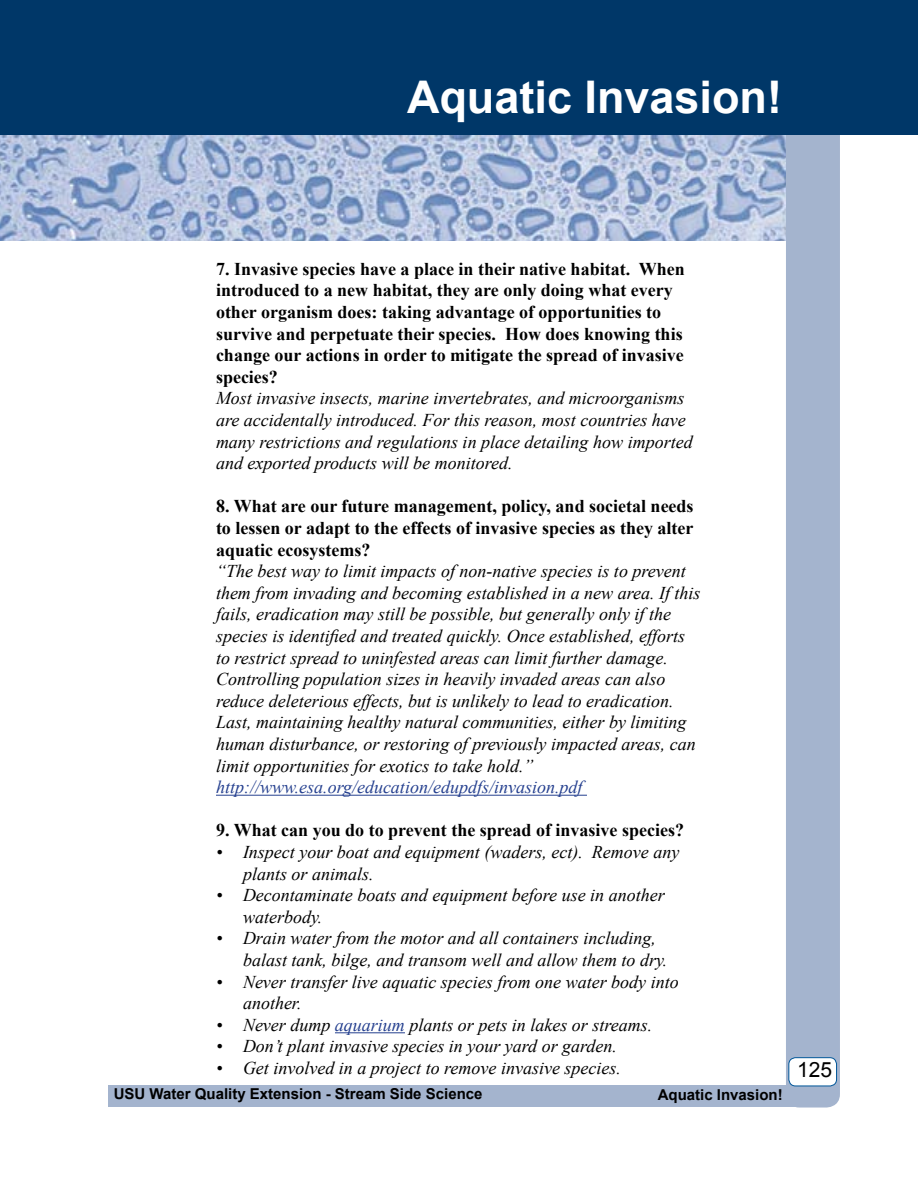
<style>
.page{position:relative;width:918px;height:1188px;background:#fff}
.page>*{position:absolute;margin:0;border:0;box-sizing:border-box;transform-origin:0 0}
.Headline{font:700 45px "Arial";color:#fff}
.Arial_14{font:21px "Arial";color:#000}
.t1{font:italic 18px/21.6px "Times New Roman";color:#000}
.t2{font:700 18px/21.6px "Times New Roman";color:#000}
.t3{font:italic 18px "Times New Roman";color:#25408f}
.Arial_10{font:700 15px "Arial";color:#000}
.Headline-2{font:700 15px "Arial";color:#000}
.s1{color:#25408f}
</style>
<div class="page">
<img style="left:0;top:133px;width:786px;height:108px">
<div style="left:108px;top:1085px;width:690px;height:22px;background:#a4b4ce"></div>
<div style="left:786px;top:112px;width:54px;height:996px;background:#a4b4ce;border-radius:14px"></div>
<div style="left:1px;top:0;width:917px;height:134px;background:#003768"></div>
<div style="left:789px;top:1058px;width:48px;height:28px;background:#fff;border-radius:7px"></div>
<div style="left:789px;top:1058px;width:48px;height:28px;border:1px solid #005699;border-radius:7px"></div>
<hr style="left:216px;top:795px;width:371px;height:1px;background:#25408f">
<hr style="left:335px;top:1032px;width:70px;height:1px;background:#25408f">
<p class="Headline" style="left:407px;top:67px;width:377px">Aquatic Invasion!</p>
<p class="t2" style="left:216px;top:258px;width:470px">7. Invasive species have a place in their native habitat. When introduced to a new habitat, they are only doing what every other organism does: taking advantage of opportunities to survive and perpetuate their species. How does knowing this change our actions in order to mitigate the spread of invasive species?</p>
<p class="t1" style="left:216px;top:387px;width:478px">Most invasive insects, marine invertebrates, and microorganisms are accidentally introduced. For this reason, most countries have many restrictions and regulations in place detailing how imported and exported products will be monitored.</p>
<p class="t2" style="left:216px;top:495px;width:479px;text-align:justify">8. What are our future management, policy, and societal needs to lessen or adapt to the effects of invasive species as they alter aquatic ecosystems?</p>
<p class="t1" style="left:216px;top:560px;width:486px">“The best way to limit impacts of non-native species is to prevent them from invading and becoming established in a new area. If this</p>
<p class="t1" style="left:216px;top:603px;width:471px">fails, eradication may still be possible, but generally only if the species is identified and treated quickly. Once established, efforts to restrict spread to uninfested areas can limit further damage.</p>
<p class="t1" style="left:216px;top:668px;width:481px">Controlling population sizes in heavily invaded areas can also reduce deleterious effects, but is unlikely to lead to eradication.<br>Last, maintaining healthy natural communities, either by limiting human disturbance, or restoring of previously impacted areas, can limit opportunities for exotics to take hold.”</p>
<p class="t3" style="left:216px;top:775px;width:368px">http://www.esa.org/education/edupdfs/invasion.pdf</p>
<p class="t2" style="left:216px;top:819px;width:470px">9. What can you do to prevent the spread of invasive species?</p>
<p class="t1" style="left:243px;top:841px;width:438px;text-indent:-27px">• Inspect your boat and equipment (waders, ect). Remove any plants or animals.</p>
<p class="t1" style="left:243px;top:884px;width:423px;text-indent:-27px">• Decontaminate boats and equipment before use in another waterbody.</p>
<p class="t1" style="left:243px;top:927px;width:426px;text-indent:-27px">• Drain water from the motor and all containers including, balast tank, bilge, and transom well and allow them to dry.</p>
<p class="t1" style="left:243px;top:970px;width:437px;text-indent:-27px">• Never transfer live aquatic species from one water body into another.</p>
<p class="t1" style="left:216px;top:1014px;width:438px">• Never dump <span class="s1">aquarium</span> plants or pets in lakes or streams.</p>
<p class="t1" style="left:216px;top:1035px;width:403px">• Don’t plant invasive species in your yard or garden.</p>
<p class="t1" style="left:216px;top:1057px;width:407px">• Get involved in a project to remove invasive species.</p>
<p class="Arial_10" style="left:114px;top:1084px;width:370px">USU Water Quality Extension - Stream Side Science</p>
<p class="Headline-2" style="left:658px;top:1085px;width:127px">Aquatic Invasion!</p>
<p class="Arial_14" style="left:797px;top:1056px;width:37px">125</p>
</div>
